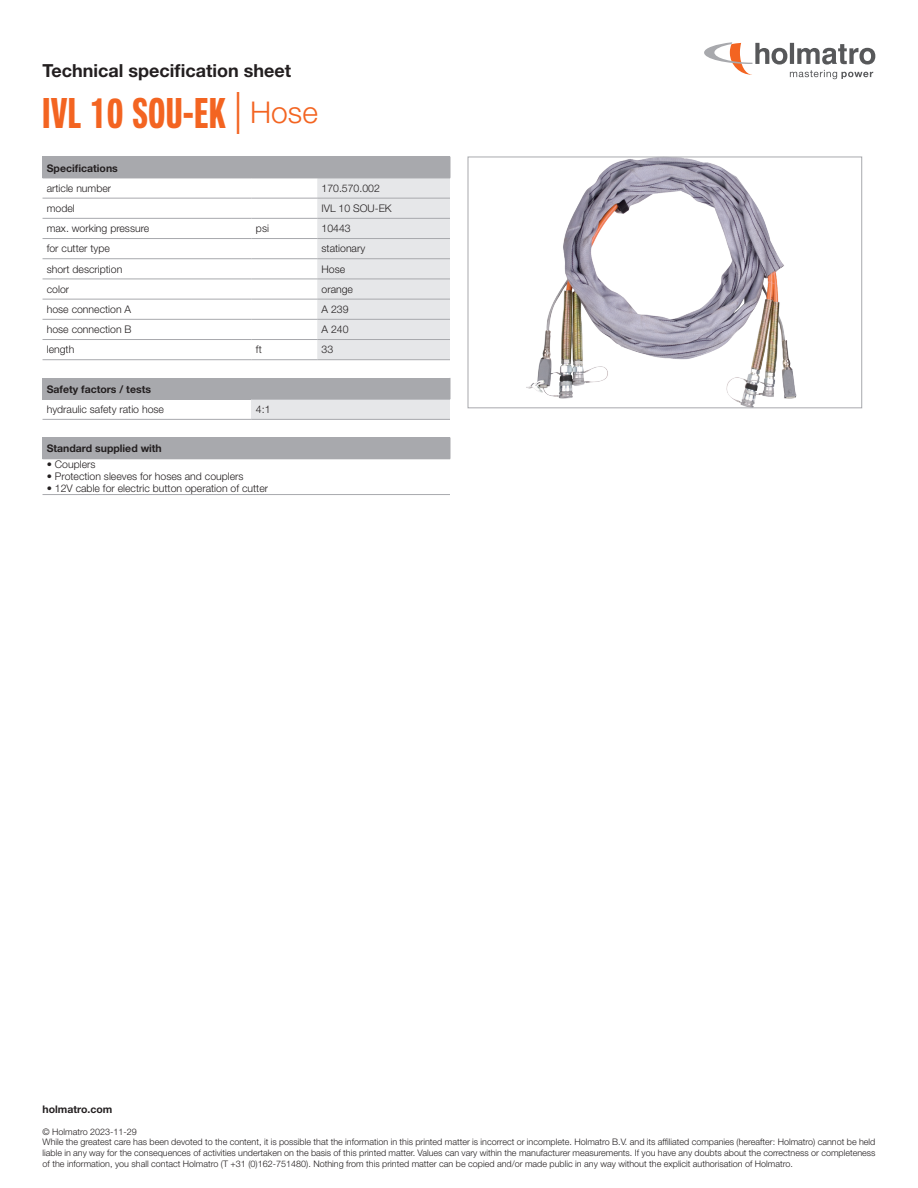
<style>
.page{position:relative;width:918px;height:1188px;background:#fff}
.page>*{position:absolute;margin:0;border:0;box-sizing:border-box;transform-origin:0 0}
.t1{font:700 42px "Neue Helvetica Pro 79 Cm";letter-spacing:.02em;color:#f36421}
.t2{font:700 18px "Helvetica Neue LT Std";color:#231f20}
.t3{font:300 10.5px "Helvetica Neue LT Std";color:#231f20}
.t4{font:700 10.5px "Helvetica Neue LT Std";color:#231f20}
.t5{font:300 9px/10.8px "Helvetica Neue LT Std";color:#231f20}
.s1{font-family:"Helvetica Neue LT Std";font-weight:300}
.s2{font-family:"Helvetica Neue LT Std";font-weight:300;font-size:30px}
</style>
<div class="page">
<svg style="left:704px;top:42px;width:171px;height:37px"></svg>
<div style="left:43px;top:157px;width:407px;height:21px;background:#a8a9ad"></div>
<svg style="left:317px;top:157px;width:134px;height:202px;background:#dedfe2"></svg>
<hr style="left:43px;top:178px;width:209px;height:1px;background:#a8a9ad">
<hr style="left:252px;top:178px;width:65px;height:1px;background:#a8a9ad">
<hr style="left:317px;top:178px;width:133px;height:1px;background:#a8a9ad">
<hr style="left:43px;top:198px;width:209px;height:1px;background:#a8a9ad">
<hr style="left:252px;top:198px;width:65px;height:1px;background:#a8a9ad">
<hr style="left:317px;top:198px;width:133px;height:1px;background:#a8a9ad">
<hr style="left:43px;top:218px;width:209px;height:1px;background:#a8a9ad">
<hr style="left:252px;top:218px;width:65px;height:1px;background:#a8a9ad">
<hr style="left:317px;top:218px;width:133px;height:1px;background:#a8a9ad">
<hr style="left:43px;top:238px;width:209px;height:1px;background:#a8a9ad">
<hr style="left:252px;top:238px;width:65px;height:1px;background:#a8a9ad">
<hr style="left:317px;top:238px;width:133px;height:1px;background:#a8a9ad">
<hr style="left:43px;top:258px;width:209px;height:1px;background:#a8a9ad">
<hr style="left:252px;top:258px;width:65px;height:1px;background:#a8a9ad">
<hr style="left:317px;top:258px;width:133px;height:1px;background:#a8a9ad">
<hr style="left:43px;top:279px;width:209px;height:1px;background:#a8a9ad">
<hr style="left:252px;top:279px;width:65px;height:1px;background:#a8a9ad">
<hr style="left:317px;top:279px;width:133px;height:1px;background:#a8a9ad">
<hr style="left:43px;top:299px;width:209px;height:1px;background:#a8a9ad">
<hr style="left:252px;top:299px;width:65px;height:1px;background:#a8a9ad">
<hr style="left:317px;top:299px;width:133px;height:1px;background:#a8a9ad">
<hr style="left:43px;top:319px;width:209px;height:1px;background:#a8a9ad">
<hr style="left:252px;top:319px;width:65px;height:1px;background:#a8a9ad">
<hr style="left:317px;top:319px;width:133px;height:1px;background:#a8a9ad">
<hr style="left:43px;top:359px;width:209px;height:1px;background:#a8a9ad">
<hr style="left:43px;top:339px;width:209px;height:1px;background:#a8a9ad">
<hr style="left:252px;top:359px;width:65px;height:1px;background:#a8a9ad">
<hr style="left:252px;top:339px;width:65px;height:1px;background:#a8a9ad">
<hr style="left:317px;top:359px;width:133px;height:1px;background:#a8a9ad">
<hr style="left:317px;top:339px;width:133px;height:1px;background:#a8a9ad">
<div style="left:43px;top:378px;width:407px;height:21px;background:#a8a9ad"></div>
<div style="left:252px;top:399px;width:198px;height:20px;background:#e6e7e9"></div>
<svg style="left:450px;top:378px;width:1px;height:21px"></svg>
<hr style="left:43px;top:419px;width:209px;height:1px;background:#a8a9ad">
<hr style="left:43px;top:399px;width:209px;height:1px;background:#a8a9ad">
<hr style="left:252px;top:419px;width:198px;height:1px;background:#a8a9ad">
<hr style="left:252px;top:399px;width:198px;height:1px;background:#a8a9ad">
<div style="left:43px;top:438px;width:407px;height:21px;background:#a8a9ad"></div>
<svg style="left:450px;top:438px;width:1px;height:21px"></svg>
<hr style="left:43px;top:494px;width:407px;height:1px;background:#a8a9ad">
<hr style="left:43px;top:459px;width:407px;height:1px;background:#a8a9ad">
<img style="left:526px;top:159px;width:271px;height:247px">
<div style="left:468px;top:157px;width:394px;height:251px;border:1px solid #a8a9ad"></div>
<h2 class="t2" style="left:43px;top:59px;width:250px">Technical specification sheet</h2>
<h1 class="t1" style="left:43px;top:88px;width:277px">IVL 10 SOU-EK <span class="s1">|</span> <span class="s2">Hose</span></h1>
<p class="t4" style="left:47px;top:161px;width:73px">Specifications</p>
<p class="t3" style="left:47px;top:182px;width:66px">article number</p>
<p class="t3" style="left:322px;top:182px;width:60px">170.570.002</p>
<p class="t3" style="left:47px;top:202px;width:30px">model</p>
<p class="t3" style="left:322px;top:202px;width:72px">IVL 10 SOU-EK</p>
<p class="t3" style="left:47px;top:222px;width:104px">max. working pressure</p>
<p class="t3" style="left:256px;top:222px;width:15px">psi</p>
<p class="t3" style="left:322px;top:222px;width:31px">10443</p>
<p class="t3" style="left:47px;top:242px;width:65px">for cutter type</p>
<p class="t3" style="left:322px;top:242px;width:45px">stationary</p>
<p class="t3" style="left:47px;top:262px;width:77px">short description</p>
<p class="t3" style="left:322px;top:262px;width:25px">Hose</p>
<p class="t3" style="left:47px;top:283px;width:24px">color</p>
<p class="t3" style="left:322px;top:283px;width:33px">orange</p>
<p class="t3" style="left:47px;top:303px;width:86px">hose connection A</p>
<p class="t3" style="left:322px;top:303px;width:29px">A 239</p>
<p class="t3" style="left:47px;top:323px;width:86px">hose connection B</p>
<p class="t3" style="left:322px;top:323px;width:29px">A 240</p>
<p class="t3" style="left:47px;top:343px;width:29px">length</p>
<p class="t3" style="left:256px;top:343px;width:7px">ft</p>
<p class="t3" style="left:322px;top:343px;width:13px">33</p>
<p class="t4" style="left:47px;top:383px;width:106px">Safety factors / tests</p>
<p class="t3" style="left:47px;top:403px;width:119px">hydraulic safety ratio hose</p>
<p class="t3" style="left:256px;top:403px;width:16px">4:1</p>
<p class="t4" style="left:47px;top:442px;width:117px">Standard supplied with</p>
<p class="t3" style="left:47px;top:458px;width:50px">• Couplers</p>
<p class="t3" style="left:47px;top:470px;width:198px">• Protection sleeves for hoses and couplers</p>
<p class="t3" style="left:47px;top:482px;width:223px">• 12V cable for electric button operation of cutter</p>
<p class="t4" style="left:43px;top:1103px;width:71px">holmatro.com</p>
<p class="t5" style="left:43px;top:1126px;width:835px">© Holmatro 2023-11-29<br>While the greatest care has been devoted to the content, it is possible that the information in this printed matter is incorrect or incomplete. Holmatro B.V. and its affiliated companies (hereafter: Holmatro) cannot be held liable in any way for the consequences of activities undertaken on the basis of this printed matter. Values can vary within the manufacturer measurements. If you have any doubts about the correctness or completeness of the information, you shall contact Holmatro (T +31 (0)162-751480). Nothing from this printed matter can be copied and/or made public in any way without the explicit authorisation of Holmatro.</p>
</div>
